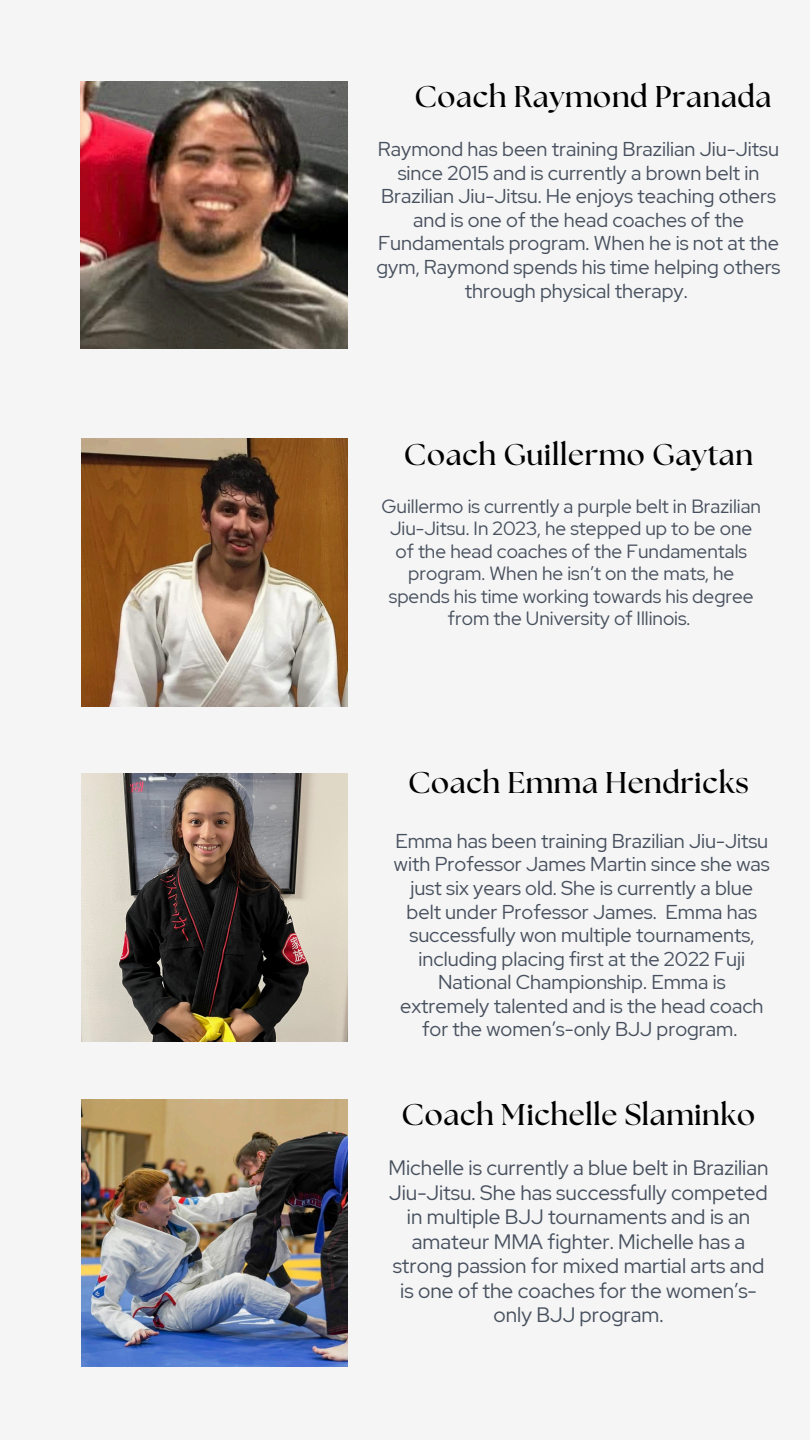
<style>
.page{position:relative;width:810px;height:1440px;background:#f5f5f5}
.page>*{position:absolute;margin:0;border:0;box-sizing:border-box;transform-origin:0 0}
.t1{font:700 30px "The Seasons";letter-spacing:.02em;color:#000}
.t2{font:20.8px/24.5px "Red Hat Display";color:#47505e;text-align:center}
.t3{font:20px/23.6px "Red Hat Display";color:#47505e;text-align:center}
.t4{font:19.1px/22.5px "Red Hat Display";color:#47505e;text-align:center}
</style>
<div class="page">
<img style="left:81px;top:439px;width:266px;height:267px">
<img style="left:81px;top:81px;width:266px;height:268px">
<img style="left:81px;top:773px;width:266px;height:268px">
<img style="left:81px;top:1099px;width:266px;height:268px">
<h1 class="t1" style="left:414px;top:83px;width:358px">Coach Raymond Pranada</h1>
<p class="t3" style="left:377px;top:137px;width:405px">Raymond has been training Brazilian Jiu-Jitsu since 2015 and is currently a brown belt in Brazilian Jiu-Jitsu. He enjoys teaching others and is one of the head coaches of the Fundamentals program. When he is not at the gym, Raymond spends his time helping others through physical therapy.</p>
<h1 class="t1" style="left:404px;top:441px;width:351px">Coach Guillermo Gaytan</h1>
<p class="t4" style="left:381px;top:495px;width:381px">Guillermo is currently a purple belt in Brazilian Jiu-Jitsu. In 2023, he stepped up to be one of the head coaches of the Fundamentals program. When he isn’t on the mats, he spends his time working towards his degree from the University of Illinois.</p>
<h1 class="t1" style="left:408px;top:769px;width:343px">Coach Emma Hendricks</h1>
<p class="t3" style="left:394px;top:829px;width:377px">Emma has been training Brazilian Jiu-Jitsu with Professor James Martin since she was just six years old. She is currently a blue belt under Professor James. Emma has successfully won multiple tournaments, including placing first at the 2022 Fuji National Championship. Emma is extremely talented and is the head coach for the women’s-only BJJ program.</p>
<h1 class="t1" style="left:402px;top:1101px;width:355px">Coach Michelle Slaminko</h1>
<p class="t2" style="left:388px;top:1155px;width:382px">Michelle is currently a blue belt in Brazilian Jiu-Jitsu. She has successfully competed in multiple BJJ tournaments and is an amateur MMA fighter. Michelle has a strong passion for mixed martial arts and is one of the coaches for the women’s&shy;only BJJ program.</p>
</div>
